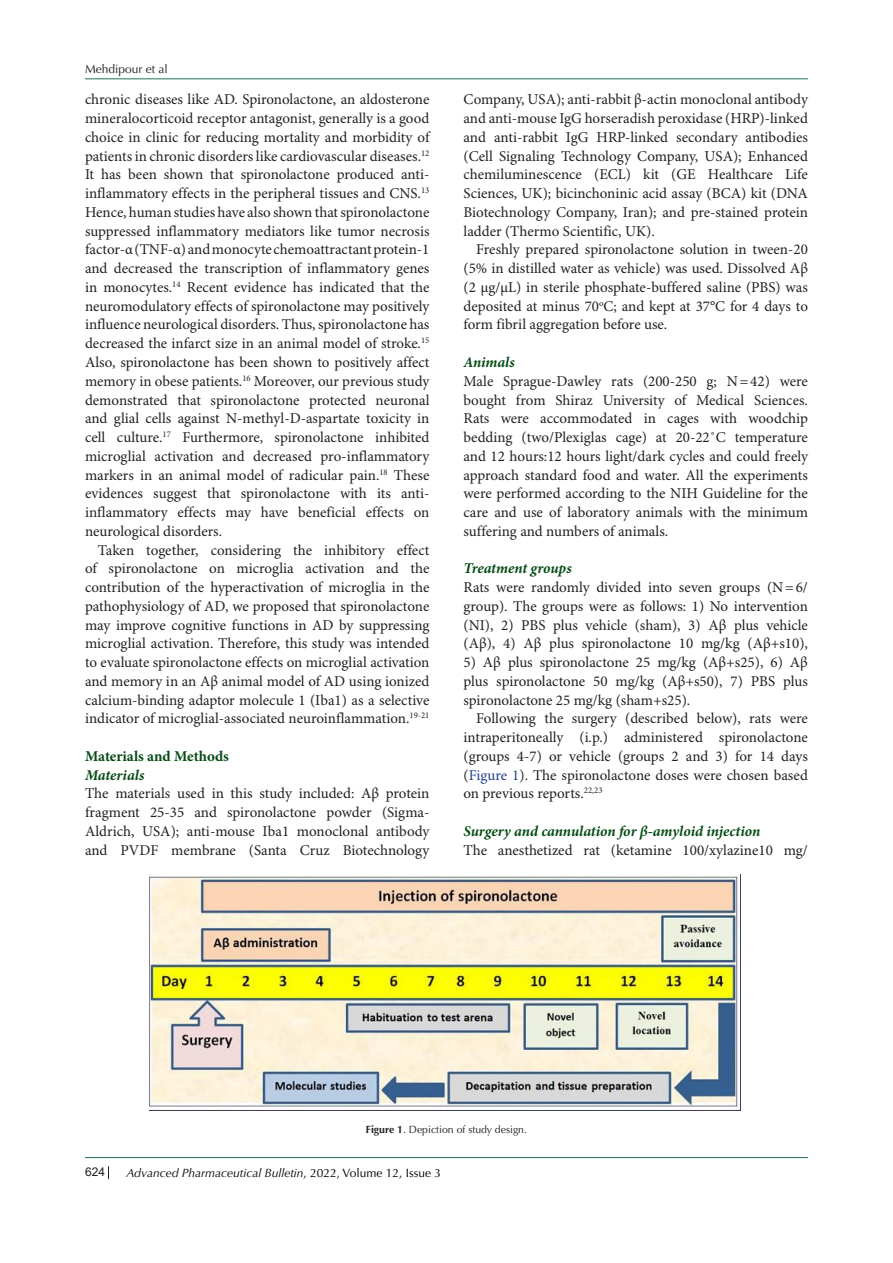
<style>
.page{position:relative;width:893px;height:1263px;background:#fff}
.page>*{position:absolute;margin:0;border:0;box-sizing:border-box;transform-origin:0 0}
.t1{font:15px/18.8px "Minion Pro";color:#231f20;text-align:justify}
.t2{font:italic 700 15px "Minion Pro";letter-spacing:-.005em;color:#054b14}
.t3{font:700 15px "Minion Pro";color:#054b14}
.t4{font:italic 12px "Optima LT Std";color:#000}
.t5{font:12px "Optima LT Std";color:#231f20}
.t6{font:12px "Arial";color:#231f20}
.t7{font:10.5px "Optima LT Std";color:#231f20}
.s1{color:#253f8e}
.s2{font-weight:700}
.s3{font-style:normal}
</style>
<div class="page">
<svg style="left:108px;top:1166px;width:1px;height:13px"></svg>
<hr style="left:85px;top:1157px;width:723px;height:1px;background:#1e7252">
<hr style="left:85px;top:78px;width:723px;height:1px;background:#1e7252">
<img style="left:150px;top:875px;width:591px;height:235px">
<p class="t5" style="left:85px;top:62px;width:84px">Mehdipour et al</p>
<p class="t1" style="left:85px;top:91px;width:346px">chronic diseases like AD. Spironolactone, an aldosterone mineralocorticoid receptor antagonist, generally is a good choice in clinic for reducing mortality and morbidity of patients in chronic disorders like cardiovascular diseases.<sup>12<br></sup>It has been shown that spironolactone produced anti&shy;inflammatory effects in the peripheral tissues and CNS.<sup>13<br></sup>Hence, human studies have also shown that spironolactone suppressed inflammatory mediators like tumor necrosis factor-α (TNF-α) and monocyte chemoattractant protein-1 and decreased the transcription of inflammatory genes in monocytes.<sup>14</sup> Recent evidence has indicated that the neuromodulatory effects of spironolactone may positively influence neurological disorders. Thus, spironolactone has decreased the infarct size in an animal model of stroke.<sup>15<br></sup>Also, spironolactone has been shown to positively affect memory in obese patients.<sup>16</sup> Moreover, our previous study demonstrated that spironolactone protected neuronal and glial cells against N-methyl-D-aspartate toxicity in cell culture.<sup>17</sup> Furthermore, spironolactone inhibited microglial activation and decreased pro-inflammatory markers in an animal model of radicular pain.<sup>18</sup> These evidences suggest that spironolactone with its anti&shy;inflammatory effects may have beneficial effects on neurological disorders.</p>
<p class="t1" style="left:85px;top:541px;width:346px;text-indent:13px">Taken together, considering the inhibitory effect of spironolactone on microglia activation and the contribution of the hyperactivation of microglia in the pathophysiology of AD, we proposed that spironolactone may improve cognitive functions in AD by suppressing microglial activation. Therefore, this study was intended to evaluate spironolactone effects on microglial activation and memory in an Aβ animal model of AD using ionized calcium-binding adaptor molecule 1 (Iba1) as a selective indicator of microglial-associated neuroinflammation.<sup>19-21</sup></p>
<p class="t3" style="left:85px;top:745px;width:145px">Materials and Methods</p>
<p class="t2" style="left:85px;top:764px;width:61px">Materials</p>
<p class="t1" style="left:85px;top:785px;width:346px">The materials used in this study included: Aβ protein fragment 25-35 and spironolactone powder (Sigma-Aldrich, USA); anti-mouse Iba1 monoclonal antibody and PVDF membrane (Santa Cruz Biotechnology</p>
<p class="t1" style="left:463px;top:91px;width:346px">Company, USA); anti-rabbit β-actin monoclonal antibody and anti-mouse IgG horseradish peroxidase (HRP)-linked and anti-rabbit IgG HRP-linked secondary antibodies (Cell Signaling Technology Company, USA); Enhanced chemiluminescence (ECL) kit (GE Healthcare Life Sciences, UK); bicinchoninic acid assay (BCA) kit (DNA Biotechnology Company, Iran); and pre-stained protein ladder (Thermo Scientific, UK).</p>
<p class="t1" style="left:463px;top:241px;width:346px;text-indent:13px">Freshly prepared spironolactone solution in tween-20 (5% in distilled water as vehicle) was used. Dissolved Aβ (2 μg/μL) in sterile phosphate-buffered saline (PBS) was deposited at minus 70<sup>o</sup>C; and kept at 37°C for 4 days to form fibril aggregation before use.</p>
<p class="t2" style="left:463px;top:351px;width:53px">Animals</p>
<p class="t1" style="left:463px;top:372px;width:346px">Male Sprague-Dawley rats (200-250 g; N=42) were bought from Shiraz University of Medical Sciences.<br>Rats were accommodated in cages with woodchip bedding (two/Plexiglas cage) at 20-22˚C temperature and 12 hours:12 hours light/dark cycles and could freely approach standard food and water. All the experiments were performed according to the NIH Guideline for the care and use of laboratory animals with the minimum suffering and numbers of animals.</p>
<p class="t2" style="left:463px;top:558px;width:110px">Treatment groups</p>
<p class="t1" style="left:463px;top:578px;width:346px">Rats were randomly divided into seven groups (N=6/ group). The groups were as follows: 1) No intervention (NI), 2) PBS plus vehicle (sham), 3) Aβ plus vehicle (Aβ), 4) Aβ plus spironolactone 10 mg/kg (Aβ+s10),</p>
<p class="t1" style="left:463px;top:653px;width:346px">5) Aβ plus spironolactone 25 mg/kg (Aβ+s25), 6) Aβ plus spironolactone 50 mg/kg (Aβ+s50), 7) PBS plus spironolactone 25 mg/kg (sham+s25).</p>
<p class="t1" style="left:463px;top:710px;width:346px;text-indent:13px">Following the surgery (described below), rats were intraperitoneally (i.p.) administered spironolactone (groups 4-7) or vehicle (groups 2 and 3) for 14 days (<span class="s1">Figure 1</span>). The spironolactone doses were chosen based on previous reports.<sup>22,23</sup></p>
<p class="t2" style="left:463px;top:820px;width:298px">Surgery and cannulation for β-amyloid injection</p>
<p class="t1" style="left:463px;top:841px;width:346px">The anesthetized rat (ketamine 100/xylazine10 mg/</p>
<p class="t7" style="left:366px;top:1124px;width:163px"><span class="s2">Figure 1</span>. Depiction of study design.</p>
<p class="t6" style="left:85px;top:1163px;width:22px">624</p>
<p class="t4" style="left:126px;top:1165px;width:316px">Advanced Pharmaceutical Bulletin<span class="s3">, 2022, Volume 12, Issue 3</span></p>
</div>
